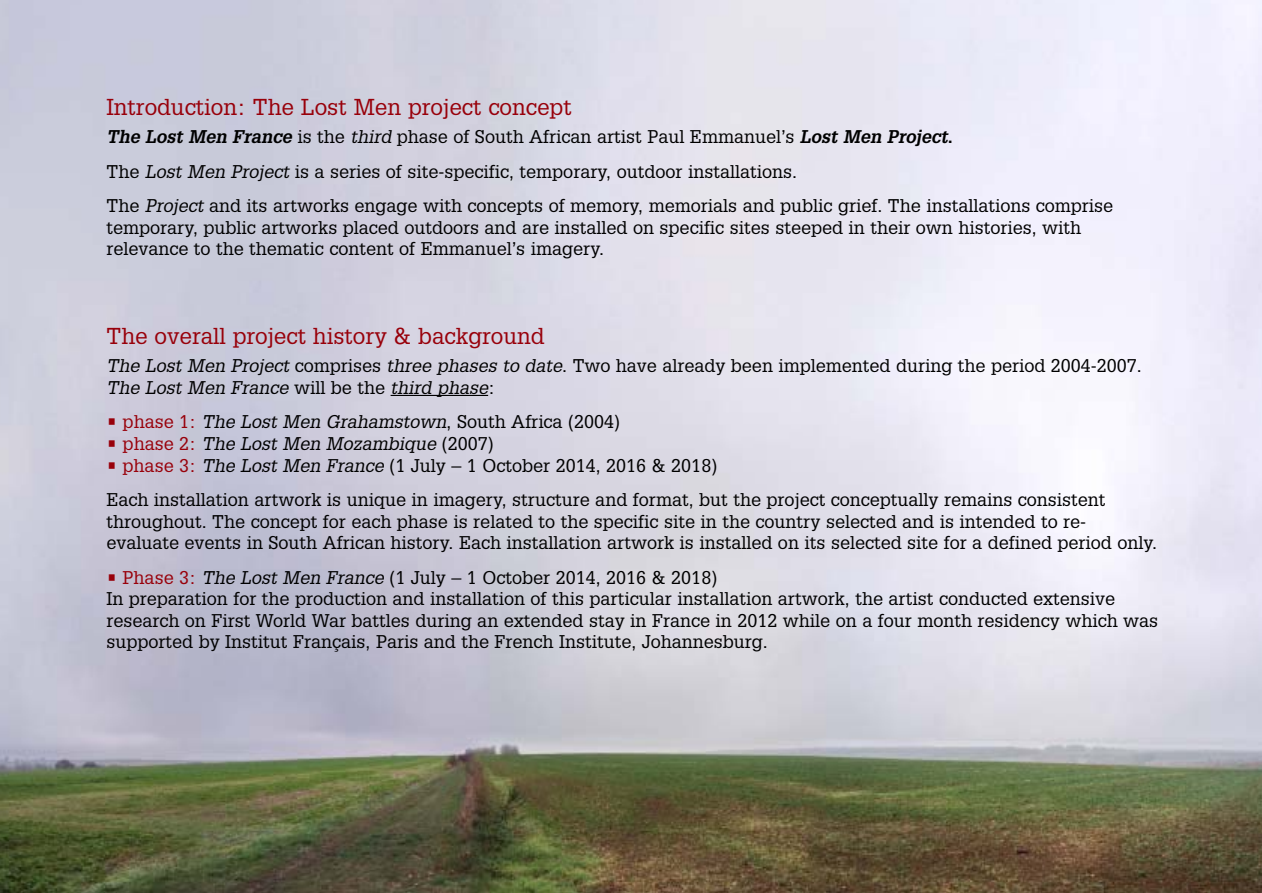
<style>
.page{position:relative;width:1262px;height:893px;background:#fff}
.page>*{position:absolute;margin:0;border:0;box-sizing:border-box;transform-origin:0 0}
.t1{font:22.5px "Glypha";color:#98000a}
.t2{font:18px/21.6px "Glypha";color:#000}
.t3{font:italic 18px "Glypha";color:#000}
.s1{font-weight:700;font-style:italic}
.s2{font-style:italic}
.s3{font-weight:700}
.s4{font-style:normal;color:#98000a}
.s5{font-style:normal}
.s6{color:#98000a}
</style>
<div class="page">
<img style="left:0;top:0;width:1262px;height:892px">
<hr style="left:390px;top:395px;width:98px;height:1px;background:#000">
<p class="t1" style="left:106px;top:99px;width:467px">Introduction: The Lost Men project concept</p>
<p class="t2" style="left:106px;top:121px;width:1008px;line-height:34.3px"><span class="s1">The Lost Men France</span> is the <span class="s2">third</span> phase of South African artist Paul Emmanuel’s <span class="s1">Lost Men Project</span><span class="s3">.<br></span>The <span class="s2">Lost Men Project</span> is a series of site-specific, temporary, outdoor installations.<br>The <span class="s2">Project</span> and its artworks engage with concepts of memory, memorials and public grief. The installations comprise</p>
<p class="t2" style="left:106px;top:218px;width:976px">temporary, public artworks placed outdoors and are installed on specific sites steeped in their own histories, with relevance to the thematic content of Emmanuel’s imagery.</p>
<p class="t1" style="left:106px;top:328px;width:440px">The overall project history &amp; background</p>
<p class="t2" style="left:106px;top:356px;width:1037px"><span class="s2">The Lost Men Project</span> comprises <span class="s2">three phases to date</span>. Two have already been implemented during the period 2004-2007.<br><span class="s2">The Lost Men France</span> will be the <span class="s2">third phase</span>:</p>
<p class="t3" style="left:106px;top:415px;width:515px"><span class="s4">• phase 1:</span> The Lost Men Grahamstown<span class="s5">, South Africa (2004)</span></p>
<p class="t3" style="left:106px;top:437px;width:389px"><span class="s4">• phase 2:</span> The Lost Men Mozambique <span class="s5">(2007)</span></p>
<p class="t2" style="left:106px;top:449px;width:1000px;line-height:34.3px"><span class="s6">• phase 3:</span> <span class="s2">The Lost Men France</span> (1 July – 1 October 2014, 2016 &amp; 2018)<br>Each installation artwork is unique in imagery, structure and format, but the project conceptually remains consistent</p>
<p class="t2" style="left:106px;top:511px;width:1052px">throughout. The concept for each phase is related to the specific site in the country selected and is intended to re&shy;evaluate events in South African history. Each installation artwork is installed on its selected site for a defined period only.</p>
<p class="t2" style="left:106px;top:567px;width:1053px"><span class="s6">• Phase 3:</span> <span class="s2">The Lost Men France</span> (1 July – 1 October 2014, 2016 &amp; 2018)<br>In preparation for the production and installation of this particular installation artwork, the artist conducted extensive research on First World War battles during an extended stay in France in 2012 while on a four month residency which was supported by Institut Français, Paris and the French Institute, Johannesburg.</p>
</div>
